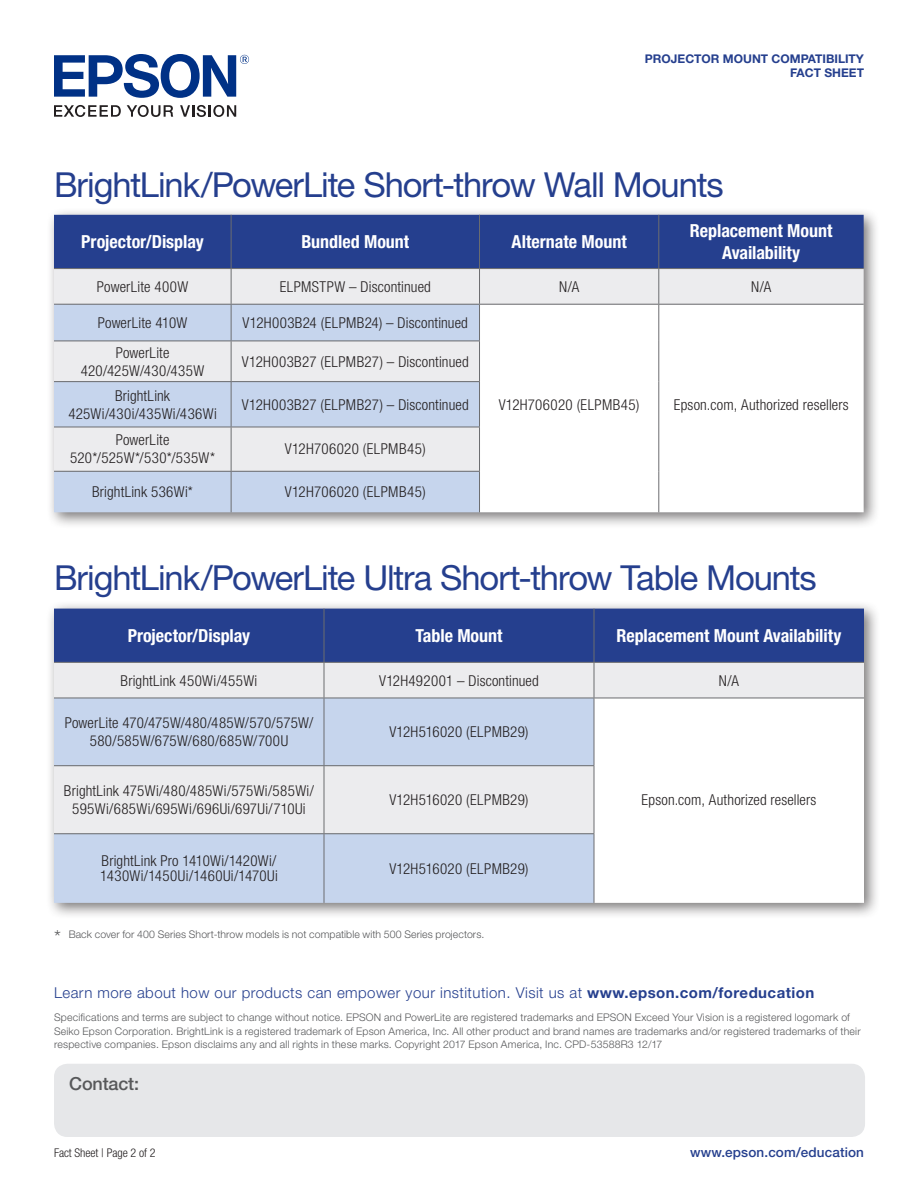
<style>
.page{position:relative;width:918px;height:1188px;background:#fff}
.page>*{position:absolute;margin:0;border:0;box-sizing:border-box;transform-origin:0 0}
.t1{font:34.5px "Helvetica Neue LT Std";letter-spacing:-.035em;color:#253f8e}
.t2{font:700 condensed 18px/21.6px "Helvetica Neue LT Std";color:#fff;text-align:center}
.t3{font:500 18px "Helvetica Neue LT Std";letter-spacing:-.01em;color:#57585a}
.t4{font:300 condensed 15px/18px "Helvetica Neue LT Std";letter-spacing:.02em;color:#231f20;text-align:center}
.t5{font:300 15px "Helvetica Neue LT Std";letter-spacing:.03em;color:#253f8e}
.Bullets_with_Bold_Be{font:500 13.5px "Helvetica Neue LT Std";letter-spacing:.01em;color:#253f8e}
.t6{font:700 12px/14.4px "Helvetica Neue LT Std";color:#253f8e;text-align:right}
.t7{font:300 condensed 12px "Helvetica Neue LT Std";letter-spacing:-.005em;color:#231f20}
.t8{font:300 10.5px/13.5px "Helvetica Neue LT Std";letter-spacing:.02em;color:#57585a}
.s1{font-size:19.5px}
.s2{font-weight:700}
</style>
<div class="page">
<div style="left:54px;top:1064px;width:811px;height:73px;background:#e6e7e9;border-radius:14px"></div>
<div style="left:46px;top:207px;width:834px;height:322px;background:#231f20;opacity:.6"></div>
<div style="left:54px;top:215px;width:810px;height:53px;background:#253f8e"></div>
<div style="left:54px;top:269px;width:810px;height:35px;background:#ececee"></div>
<svg style="left:54px;top:305px;width:425px;height:207px;background:#d4ddec"></svg>
<svg style="left:480px;top:305px;width:384px;height:207px"></svg>
<hr style="left:231px;top:215px;width:1px;height:53px;background:#6c6d70">
<hr style="left:479px;top:215px;width:1px;height:53px;background:#6c6d70">
<hr style="left:658px;top:215px;width:1px;height:53px;background:#6c6d70">
<hr style="left:54px;top:268px;width:177px;height:1px;background:#6c6d70">
<hr style="left:231px;top:268px;width:249px;height:1px;background:#6c6d70">
<hr style="left:231px;top:269px;width:1px;height:35px;background:#6c6d70">
<hr style="left:480px;top:268px;width:179px;height:1px;background:#6c6d70">
<hr style="left:479px;top:269px;width:1px;height:35px;background:#6c6d70">
<hr style="left:659px;top:268px;width:205px;height:1px;background:#6c6d70">
<hr style="left:658px;top:269px;width:1px;height:35px;background:#6c6d70">
<hr style="left:54px;top:304px;width:177px;height:1px;background:#6c6d70">
<hr style="left:231px;top:304px;width:249px;height:1px;background:#6c6d70">
<hr style="left:231px;top:305px;width:1px;height:36px;background:#6c6d70">
<hr style="left:480px;top:304px;width:179px;height:1px;background:#6c6d70">
<hr style="left:479px;top:305px;width:1px;height:36px;background:#6c6d70">
<hr style="left:659px;top:304px;width:205px;height:1px;background:#6c6d70">
<hr style="left:658px;top:305px;width:1px;height:36px;background:#6c6d70">
<hr style="left:54px;top:341px;width:177px;height:1px;background:#6c6d70">
<hr style="left:231px;top:341px;width:249px;height:1px;background:#6c6d70">
<hr style="left:231px;top:341px;width:1px;height:40px;background:#6c6d70">
<hr style="left:479px;top:341px;width:1px;height:40px;background:#6c6d70">
<hr style="left:658px;top:341px;width:1px;height:41px;background:#6c6d70">
<hr style="left:54px;top:381px;width:177px;height:1px;background:#6c6d70">
<hr style="left:231px;top:381px;width:249px;height:1px;background:#6c6d70">
<hr style="left:231px;top:382px;width:1px;height:45px;background:#6c6d70">
<hr style="left:479px;top:382px;width:1px;height:45px;background:#6c6d70">
<hr style="left:658px;top:382px;width:1px;height:45px;background:#6c6d70">
<hr style="left:54px;top:427px;width:177px;height:1px;background:#6c6d70">
<hr style="left:231px;top:427px;width:249px;height:1px;background:#6c6d70">
<hr style="left:231px;top:427px;width:1px;height:44px;background:#6c6d70">
<hr style="left:479px;top:427px;width:1px;height:44px;background:#6c6d70">
<hr style="left:658px;top:427px;width:1px;height:44px;background:#6c6d70">
<hr style="left:54px;top:471px;width:177px;height:1px;background:#6c6d70">
<hr style="left:231px;top:471px;width:249px;height:1px;background:#6c6d70">
<hr style="left:231px;top:472px;width:1px;height:40px;background:#6c6d70">
<hr style="left:479px;top:472px;width:1px;height:40px;background:#6c6d70">
<hr style="left:658px;top:471px;width:1px;height:41px;background:#6c6d70">
<div style="left:46px;top:600px;width:834px;height:319px;background:#231f20;opacity:.6"></div>
<div style="left:54px;top:609px;width:810px;height:53px;background:#253f8e"></div>
<div style="left:54px;top:663px;width:810px;height:35px;background:#ececee"></div>
<svg style="left:54px;top:699px;width:540px;height:204px;background:#d2dcec"></svg>
<svg style="left:594px;top:699px;width:270px;height:204px"></svg>
<hr style="left:324px;top:609px;width:1px;height:53px;background:#6c6d70">
<hr style="left:594px;top:609px;width:1px;height:53px;background:#6c6d70">
<hr style="left:54px;top:662px;width:270px;height:1px;background:#6c6d70">
<hr style="left:324px;top:662px;width:270px;height:1px;background:#6c6d70">
<hr style="left:324px;top:663px;width:1px;height:35px;background:#6c6d70">
<hr style="left:594px;top:662px;width:270px;height:1px;background:#6c6d70">
<hr style="left:594px;top:663px;width:1px;height:35px;background:#6c6d70">
<hr style="left:54px;top:698px;width:270px;height:1px;background:#6c6d70">
<hr style="left:324px;top:698px;width:270px;height:1px;background:#6c6d70">
<hr style="left:324px;top:698px;width:1px;height:67px;background:#6c6d70">
<hr style="left:594px;top:698px;width:270px;height:1px;background:#6c6d70">
<hr style="left:594px;top:698px;width:1px;height:67px;background:#6c6d70">
<hr style="left:54px;top:765px;width:270px;height:1px;background:#6c6d70">
<hr style="left:324px;top:765px;width:270px;height:1px;background:#6c6d70">
<hr style="left:324px;top:766px;width:1px;height:67px;background:#6c6d70">
<hr style="left:594px;top:766px;width:1px;height:67px;background:#6c6d70">
<hr style="left:54px;top:833px;width:270px;height:1px;background:#6c6d70">
<hr style="left:324px;top:833px;width:270px;height:1px;background:#6c6d70">
<hr style="left:324px;top:834px;width:1px;height:69px;background:#6c6d70">
<hr style="left:594px;top:834px;width:1px;height:69px;background:#6c6d70">
<svg style="left:54px;top:105px;width:67px;height:12px"></svg>
<svg style="left:127px;top:105px;width:46px;height:12px"></svg>
<svg style="left:180px;top:105px;width:56px;height:12px"></svg>
<svg style="left:54px;top:54px;width:195px;height:44px"></svg>
<p class="t6" style="left:645px;top:51px;width:221px">PROJECTOR MOUNT COMPATIBILITY<br>FACT SHEET</p>
<p class="t1" style="left:54px;top:164px;width:671px">BrightLink/PowerLite Short-throw Wall Mounts</p>
<p class="t2" style="left:81px;top:231px;width:124px">Projector/Display</p>
<p class="t2" style="left:301px;top:231px;width:109px">Bundled Mount</p>
<p class="t2" style="left:512px;top:231px;width:117px">Alternate Mount</p>
<p class="t2" style="left:690px;top:220px;width:144px">Replacement Mount<br>Availability</p>
<p class="t4" style="left:97px;top:277px;width:93px">PowerLite 400W</p>
<p class="t4" style="left:280px;top:277px;width:153px">ELPMSTPW – Discontinued</p>
<p class="t4" style="left:559px;top:277px;width:22px">N/A</p>
<p class="t4" style="left:751px;top:277px;width:22px">N/A</p>
<p class="t4" style="left:98px;top:313px;width:91px">PowerLite 410W</p>
<p class="t4" style="left:243px;top:313px;width:227px">V12H003B24 (ELPMB24) – Discontinued</p>
<p class="t4" style="left:81px;top:343px;width:125px">PowerLite<br>420/425W/430/435W</p>
<p class="t4" style="left:242px;top:352px;width:228px">V12H003B27 (ELPMB27) – Discontinued</p>
<p class="t4" style="left:68px;top:386px;width:150px">BrightLink<br>425Wi/430i/435Wi/436Wi</p>
<p class="t4" style="left:242px;top:395px;width:228px">V12H003B27 (ELPMB27) – Discontinued</p>
<p class="t4" style="left:499px;top:395px;width:142px">V12H706020 (ELPMB45)</p>
<p class="t4" style="left:674px;top:395px;width:176px">Epson.com, Authorized resellers</p>
<p class="t4" style="left:70px;top:431px;width:147px">PowerLite<br>520*/525W*/530*/535W*</p>
<p class="t4" style="left:285px;top:440px;width:142px">V12H706020 (ELPMB45)</p>
<p class="t4" style="left:92px;top:483px;width:102px">BrightLink 536Wi*</p>
<p class="t4" style="left:285px;top:483px;width:142px">V12H706020 (ELPMB45)</p>
<p class="t1" style="left:54px;top:558px;width:764px">BrightLink/PowerLite Ultra Short-throw Table Mounts</p>
<p class="t2" style="left:128px;top:624px;width:124px">Projector/Display</p>
<p class="t2" style="left:415px;top:624px;width:89px">Table Mount</p>
<p class="t2" style="left:616px;top:624px;width:227px">Replacement Mount Availability</p>
<p class="t4" style="left:121px;top:671px;width:138px">BrightLink 450Wi/455Wi</p>
<p class="t4" style="left:379px;top:671px;width:161px">V12H492001 – Discontinued</p>
<p class="t4" style="left:719px;top:671px;width:22px">N/A</p>
<p class="t4" style="left:65px;top:714px;width:250px">PowerLite 470/475W/480/485W/570/575W/<br>580/585W/675W/680/685W/700U</p>
<p class="t4" style="left:389px;top:723px;width:141px">V12H516020 (ELPMB29)</p>
<p class="t4" style="left:64px;top:782px;width:252px">BrightLink 475Wi/480/485Wi/575Wi/585Wi/<br>595Wi/685Wi/695Wi/696Ui/697Ui/710Ui</p>
<p class="t4" style="left:389px;top:791px;width:141px">V12H516020 (ELPMB29)</p>
<p class="t4" style="left:642px;top:791px;width:176px">Epson.com, Authorized resellers</p>
<p class="t4" style="left:100px;top:853px;width:179px;line-height:15px;text-align:left">BrightLink Pro 1410Wi/1420Wi/<br>1430Wi/1450Ui/1460Ui/1470Ui</p>
<p class="t4" style="left:389px;top:859px;width:141px">V12H516020 (ELPMB29)</p>
<p class="t8" style="left:54px;top:927px;width:432px"><span class="s1">*</span> Back cover for 400 Series Short-throw models is not compatible with 500 Series projectors.</p>
<p class="t5" style="left:54px;top:983px;width:762px">Learn more about how our products can empower your institution. Visit us at <span class="s2">www.epson.com/foreducation</span></p>
<p class="t8" style="left:54px;top:1010px;width:808px">Specifications and terms are subject to change without notice. EPSON and PowerLite are registered trademarks and EPSON Exceed Your Vision is a registered logomark of<br>Seiko Epson Corporation. BrightLink is a registered trademark of Epson America, Inc. All other product and brand names are trademarks and/or registered trademarks of their respective companies. Epson disclaims any and all rights in these marks. Copyright 2017 Epson America, Inc. CPD-53588R3 12/17</p>
<p class="t3" style="left:69px;top:1073px;width:71px">Contact:</p>
<p class="t7" style="left:54px;top:1146px;width:103px">Fact Sheet | Page 2 of 2</p>
<p class="Bullets_with_Bold_Be" style="left:690px;top:1144px;width:175px">www.epson.com/education</p>
</div>
